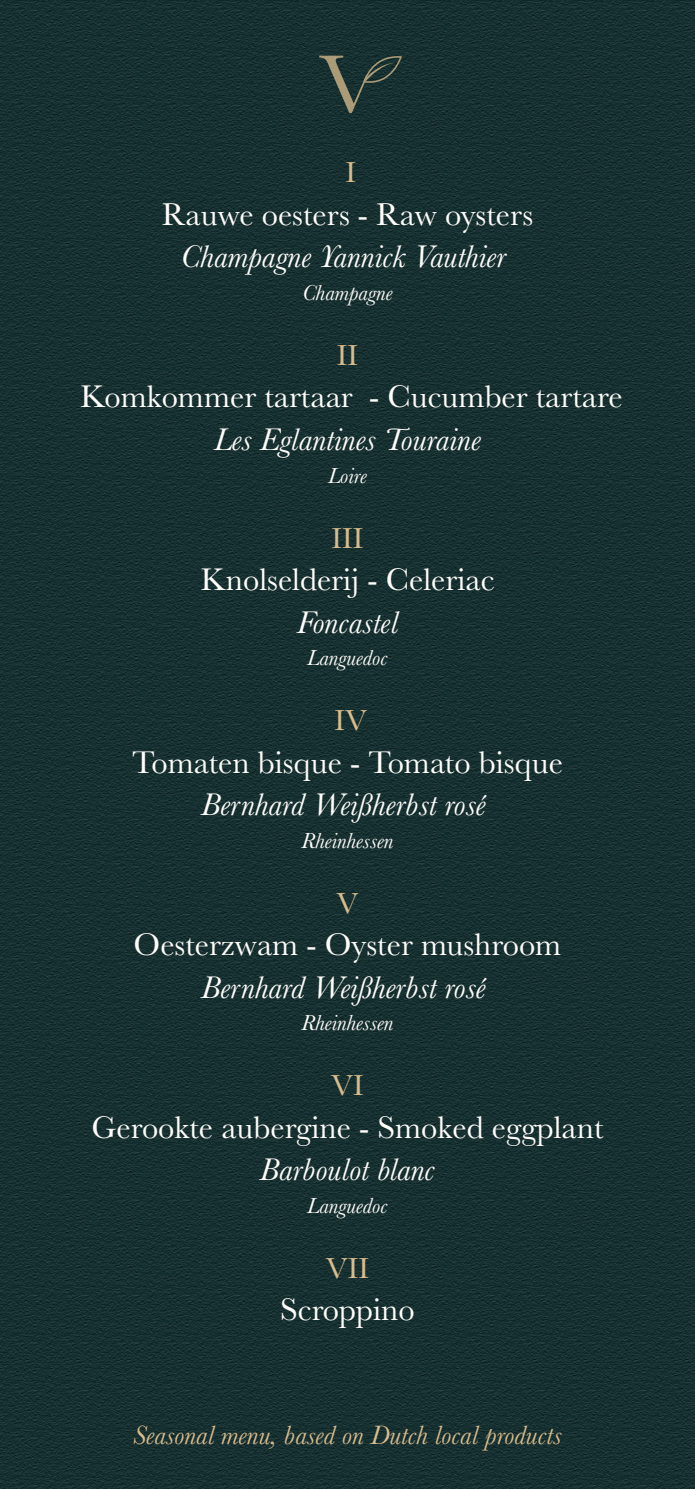
<style>
.page{position:relative;width:695px;height:1489px;background:#fff}
.page>*{position:absolute;margin:0;border:0;box-sizing:border-box;transform-origin:0 0}
.t1{font:32.5px "Baskerville";color:#fefdfa}
.t2{font:italic 32.5px "Baskerville";color:#fefdfa}
.t3{font:30px "Baskerville";color:#d8bc8d}
.t4{font:italic 27.5px "Baskerville";color:#d8bc8d}
.t5{font:italic 22.5px "Baskerville";color:#fefdfa}
</style>
<div class="page">
<img style="left:0;top:0;width:694px;height:1488px">
<svg style="left:319px;top:56px;width:83px;height:57px;background:#2e403b"></svg>
<p class="t3" style="left:345px;top:153px;width:12px">I</p>
<p class="t1" style="left:162px;top:194px;width:373px">Rauwe oesters - Raw oysters</p>
<p class="t2" style="left:181px;top:235px;width:326px">Champagne Yannick Vauthier</p>
<p class="t5" style="left:302px;top:278px;width:92px">Champagne</p>
<p class="t3" style="left:337px;top:336px;width:23px">II</p>
<p class="t1" style="left:80px;top:376px;width:544px">Komkommer tartaar - Cucumber tartare</p>
<p class="t2" style="left:214px;top:418px;width:268px">Les Eglantines Touraine</p>
<p class="t5" style="left:328px;top:460px;width:40px">Loire</p>
<p class="t3" style="left:331px;top:518px;width:33px">III</p>
<p class="t1" style="left:200px;top:559px;width:295px">Knolselderij - Celeriac</p>
<p class="t2" style="left:297px;top:600px;width:103px">Foncastel</p>
<p class="t5" style="left:307px;top:643px;width:82px">Languedoc</p>
<p class="t3" style="left:334px;top:701px;width:34px">IV</p>
<p class="t1" style="left:132px;top:741px;width:432px">Tomaten bisque - Tomato bisque</p>
<p class="t2" style="left:201px;top:783px;width:286px">Bernhard Weißherbst rosé</p>
<p class="t5" style="left:301px;top:825px;width:93px">Rheinhessen</p>
<p class="t3" style="left:336px;top:883px;width:23px">V</p>
<p class="t1" style="left:134px;top:924px;width:429px">Oesterzwam - Oyster mushroom</p>
<p class="t2" style="left:201px;top:965px;width:286px">Bernhard Weißherbst rosé</p>
<p class="t5" style="left:301px;top:1008px;width:93px">Rheinhessen</p>
<p class="t3" style="left:331px;top:1066px;width:34px">VI</p>
<p class="t1" style="left:91px;top:1106px;width:513px">Gerookte aubergine - Smoked eggplant</p>
<p class="t2" style="left:260px;top:1148px;width:177px">Barboulot blanc</p>
<p class="t5" style="left:307px;top:1190px;width:82px">Languedoc</p>
<p class="t3" style="left:326px;top:1248px;width:45px">VII</p>
<p class="t1" style="left:280px;top:1289px;width:136px">Scroppino</p>
<p class="t4" style="left:133px;top:1416px;width:430px">Seasonal menu, based on Dutch local products</p>
</div>
